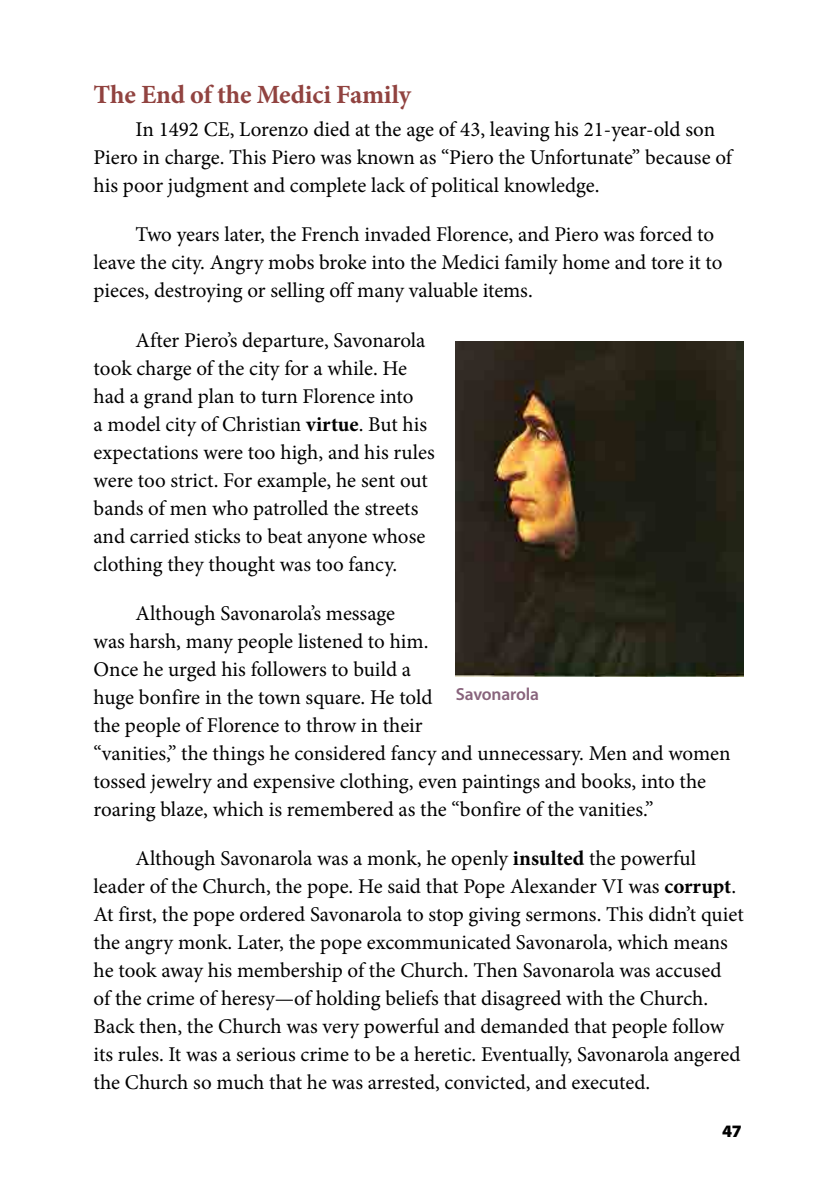
<style>
.page{position:relative;width:819px;height:1182px;background:#fff}
.page>*{position:absolute;margin:0;border:0;box-sizing:border-box;transform-origin:0 0}
.t1{font:700 26.25px "Minion Pro";letter-spacing:-.01em;color:#914340}
.t2{font:21px/28px "Minion Pro";letter-spacing:-.005em;color:#000}
.t3{font:600 17.5px "Myriad Pro";letter-spacing:-.01em;color:#88637c}
.t4{font:900 17.5px "Myriad Pro";color:#000}
.s1{font-weight:700}
</style>
<div class="page">
<img style="left:456px;top:342px;width:287px;height:334px">
<p class="t1" style="left:94px;top:76px;width:319px">The End of the Medici Family</p>
<p class="t2" style="left:94px;top:116px;width:640px;text-indent:42px">In 1492 CE, Lorenzo died at the age of 43, leaving his 21-year-old son<br>Piero in charge. This Piero was known as “Piero the Unfortunate” because of his poor judgment and complete lack of political knowledge.</p>
<p class="t2" style="left:94px;top:221px;width:630px;text-indent:42px">Two years later, the French invaded Florence, and Piero was forced to leave the city. Angry mobs broke into the Medici family home and tore it to pieces, destroying or selling off many valuable items.</p>
<p class="t2" style="left:94px;top:326px;width:343px;text-indent:42px">After Piero’s departure, Savonarola took charge of the city for a while. He had a grand plan to turn Florence into<br>a model city of Christian <span class="s1">virtue</span>. But his expectations were too high, and his rules were too strict. For example, he sent out bands of men who patrolled the streets and carried sticks to beat anyone whose clothing they thought was too fancy.</p>
<p class="t2" style="left:94px;top:599px;width:639px;text-indent:42px">Although Savonarola’s message<br>was harsh, many people listened to him.<br>Once he urged his followers to build a<br>huge bonfire in the town square. He told<br>the people of Florence to throw in their<br>“vanities,” the things he considered fancy and unnecessary. Men and women tossed jewelry and expensive clothing, even paintings and books, into the roaring blaze, which is remembered as the “bonfire of the vanities.”</p>
<p class="t2" style="left:94px;top:844px;width:652px;text-indent:42px">Although Savonarola was a monk, he openly <span class="s1">insulted</span> the powerful leader of the Church, the pope. He said that Pope Alexander VI was <span class="s1">corrupt</span>.<br>At first, the pope ordered Savonarola to stop giving sermons. This didn’t quiet the angry monk. Later, the pope excommunicated Savonarola, which means he took away his membership of the Church. Then Savonarola was accused<br>of the crime of heresy—of holding beliefs that disagreed with the Church.<br>Back then, the Church was very powerful and demanded that people follow its rules. It was a serious crime to be a heretic. Eventually, Savonarola angered the Church so much that he was arrested, convicted, and executed.</p>
<p class="t3" style="left:456px;top:682px;width:85px">Savonarola</p>
<p class="t4" style="left:722px;top:1119px;width:21px">47</p>
</div>
